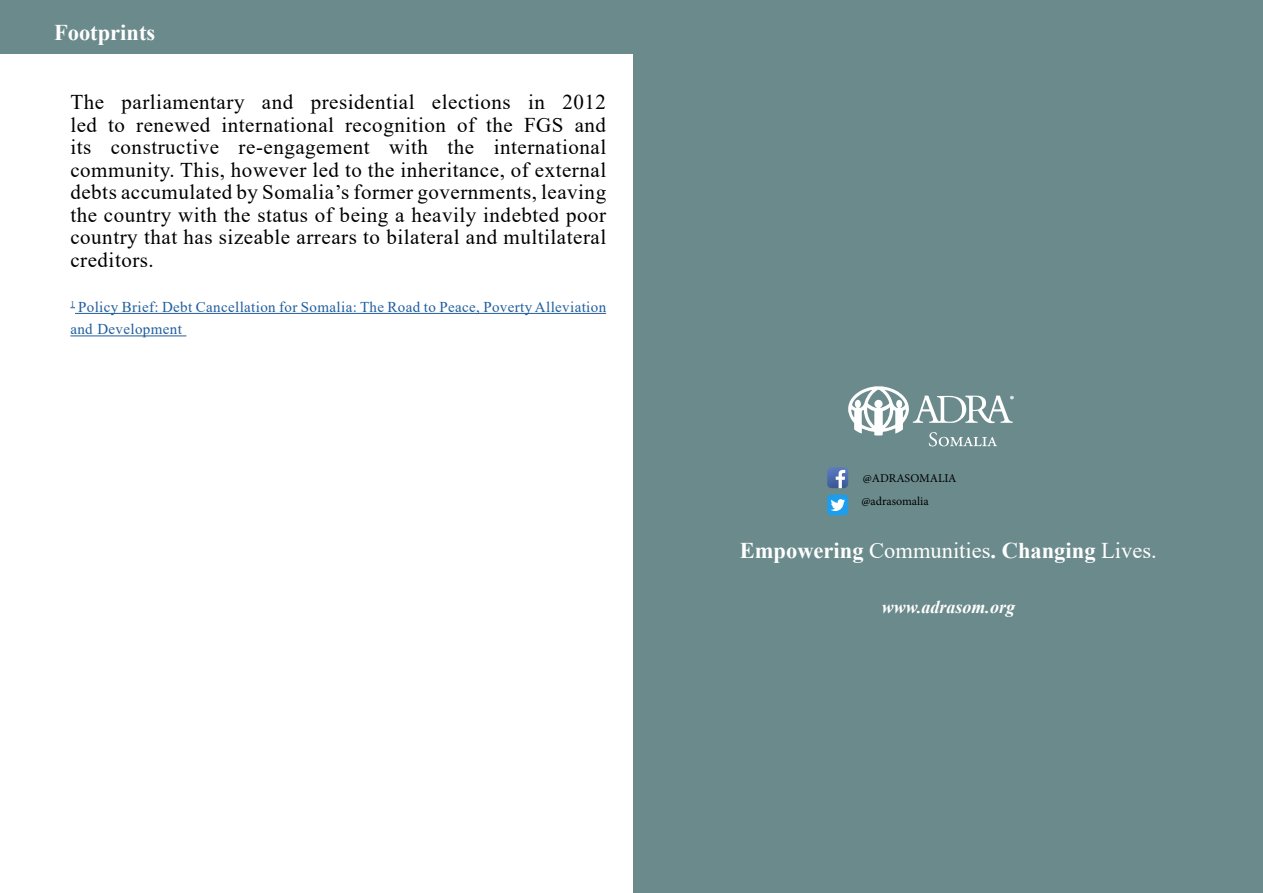
<style>
.page{position:relative;width:1263px;height:893px;background:#fff}
.page>*{position:absolute;margin:0;border:0;box-sizing:border-box;transform-origin:0 0}
.t1{font:700 22.5px "Times New Roman";color:#fff}
.t2{font:21px/22.5px "Times New Roman";letter-spacing:.025em;color:#000;text-align:justify}
.t3{font:italic 700 18px "Times New Roman";color:#fff}
.t4{font:15px/22.5px "Times New Roman";letter-spacing:.025em;color:#215e9e}
.t5{font:12px/22.6px "Minion Pro";color:#000}
.s1{font-weight:400}
</style>
<div class="page">
<hr style="left:75px;top:313px;width:531px;height:1px;background:#215e9e">
<hr style="left:70px;top:336px;width:116px;height:1px;background:#215e9e">
<div style="left:0;top:0;width:1263px;height:53px;background:#6b8a8c"></div>
<div style="left:634px;top:10px;width:629px;height:883px;background:#6b8a8c"></div>
<svg style="left:827px;top:467px;width:21px;height:21px"></svg>
<div style="left:827px;top:494px;width:21px;height:21px;background:#1c9eed;border-radius:4px"></div>
<svg style="left:831px;top:499px;width:14px;height:12px"></svg>
<svg style="left:848px;top:386px;width:166px;height:60px"></svg>
<p class="t1" style="left:54px;top:16px;width:103px">Footprints</p>
<p class="t2" style="left:70px;top:90px;width:537px">The parliamentary and presidential elections in 2012 led to renewed international recognition of the FGS and its constructive re-engagement with the international community. This, however led to the inheritance, of external debts accumulated by Somalia’s former governments, leaving the country with the status of being a heavily indebted poor country that has sizeable arrears to bilateral and multilateral creditors.</p>
<p class="t4" style="left:70px;top:295px;width:537px"><sup>1</sup> Policy Brief: Debt Cancellation for Somalia: The Road to Peace, Poverty Alleviation and Development</p>
<p class="t5" style="left:861px;top:467px;width:97px">@ADRASOMALIA @adrasomalia</p>
<p class="t1" style="left:740px;top:534px;width:418px">Empowering <span class="s1">Communities</span>. Changing <span class="s1">Lives.</span></p>
<p class="t3" style="left:882px;top:594px;width:135px">www.adrasom.org</p>
</div>
